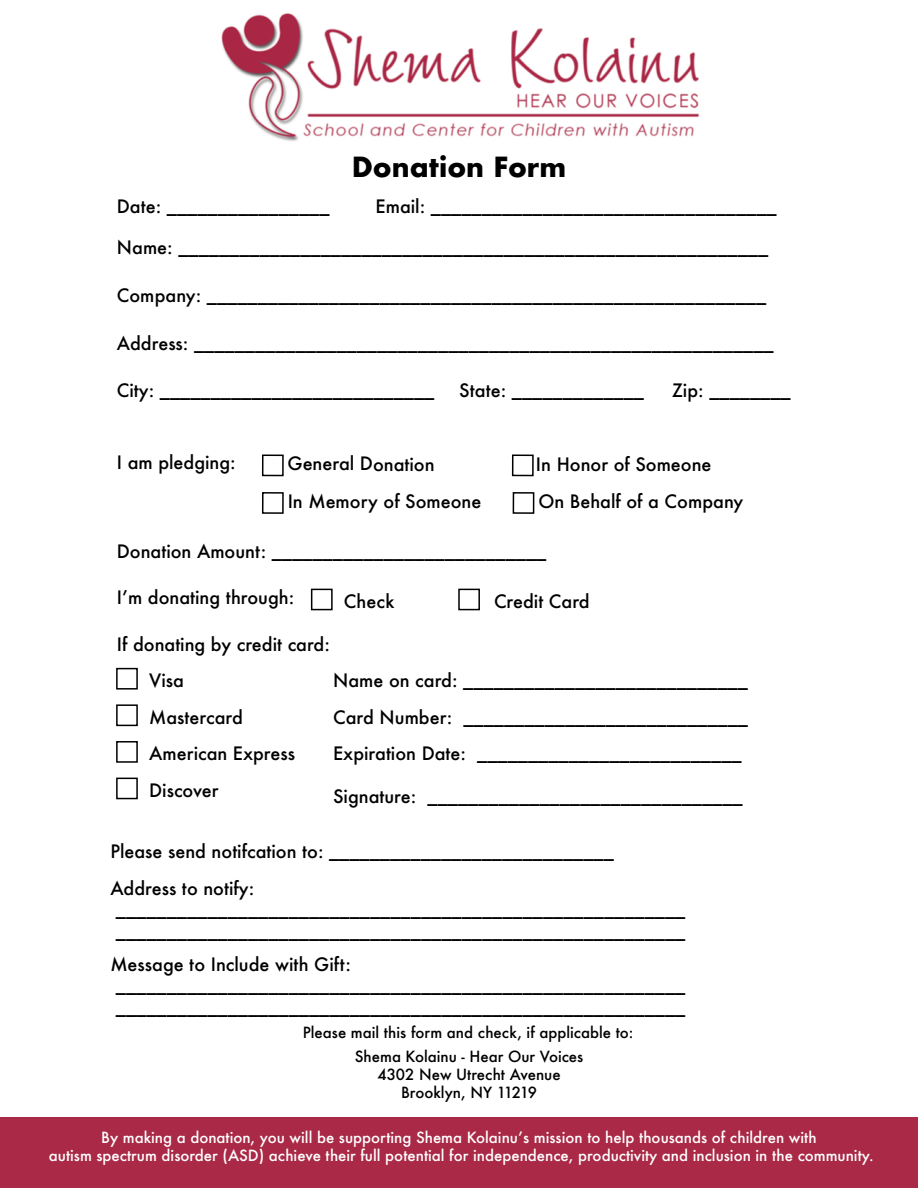
<style>
.page{position:relative;width:918px;height:1188px;background:#fff}
.page>*{position:absolute;margin:0;border:0;box-sizing:border-box;transform-origin:0 0}
.t1{font:700 27px "Futura";color:#000}
.t2{font:500 18px/36.6px "Futura";color:#000}
.t3{font:500 15px/18px "Futura";color:#fff;text-align:center}
.t4{font:500 15px/18px "Futura";color:#000;text-align:center}
</style>
<div class="page">
<img style="left:221px;top:13px;width:479px;height:128px">
<div style="left:311px;top:589px;width:22px;height:21px;border:2px solid #000"></div>
<div style="left:262px;top:455px;width:22px;height:21px;border:2px solid #000"></div>
<div style="left:512px;top:455px;width:22px;height:21px;border:2px solid #000"></div>
<div style="left:262px;top:492px;width:22px;height:22px;border:2px solid #000"></div>
<div style="left:513px;top:492px;width:21px;height:22px;border:2px solid #000"></div>
<div style="left:116px;top:668px;width:22px;height:22px;border:2px solid #000"></div>
<div style="left:116px;top:704px;width:22px;height:22px;border:2px solid #000"></div>
<div style="left:0;top:1117px;width:918px;height:71px;background:#a92946"></div>
<div style="left:116px;top:741px;width:22px;height:22px;border:2px solid #000"></div>
<div style="left:116px;top:778px;width:22px;height:21px;border:2px solid #000"></div>
<div style="left:458px;top:589px;width:22px;height:21px;border:2px solid #000"></div>
<p class="t2" style="left:117px;top:188px;width:214px">Date: ________________</p>
<h1 class="t1" style="left:352px;top:147px;width:216px">Donation Form</h1>
<p class="t2" style="left:376px;top:188px;width:403px">Email: __________________________________</p>
<p class="t2" style="left:117px;top:229px;width:653px">Name: __________________________________________________________</p>
<p class="t2" style="left:117px;top:277px;width:651px">Company: _______________________________________________________</p>
<p class="t2" style="left:117px;top:324px;width:658px">Address: _________________________________________________________</p>
<p class="t2" style="left:117px;top:372px;width:319px">City: ___________________________</p>
<p class="t2" style="left:459px;top:372px;width:187px">State: _____________</p>
<p class="t2" style="left:672px;top:372px;width:121px">Zip: ________</p>
<p class="t2" style="left:117px;top:444px;width:120px">I am pledging:</p>
<p class="t2" style="left:288px;top:445px;width:149px">General Donation</p>
<p class="t2" style="left:536px;top:445px;width:177px">In Honor of Someone</p>
<p class="t2" style="left:288px;top:482px;width:195px">In Memory of Someone</p>
<p class="t2" style="left:538px;top:482px;width:207px">On Behalf of a Company</p>
<p class="t2" style="left:117px;top:533px;width:431px">Donation Amount: ___________________________</p>
<p class="t2" style="left:117px;top:579px;width:179px">Iʼm donating through:</p>
<p class="t2" style="left:117px;top:625px;width:215px">If donating by credit card:</p>
<p class="t2" style="left:344px;top:583px;width:52px">Check</p>
<p class="t2" style="left:494px;top:583px;width:97px">Credit Card</p>
<p class="t2" style="left:149px;top:662px;width:36px">Visa</p>
<p class="t2" style="left:333px;top:662px;width:416px">Name on card: ____________________________</p>
<p class="t2" style="left:149px;top:699px;width:148px">Mastercard<br>American Express<br>Discover</p>
<p class="t2" style="left:333px;top:699px;width:417px">Card Number: ____________________________<br>Expiration Date: __________________________</p>
<p class="t2" style="left:333px;top:778px;width:411px">Signature: _______________________________</p>
<p class="t2" style="left:110px;top:833px;width:505px">Please send notifcation to: ____________________________<br>Address to notify:</p>
<p class="t2" style="left:116px;top:899px;width:571px;line-height:21.6px">________________________________________________________ ________________________________________________________</p>
<p class="t2" style="left:116px;top:953px;width:571px;line-height:21.6px;text-indent:-6px">Message to Include with Gift: ________________________________________________________ ________________________________________________________</p>
<p class="t4" style="left:303px;top:1023px;width:332px">Please mail this form and check, if applicable to:</p>
<p class="t4" style="left:355px;top:1047px;width:230px">Shema Kolainu - Hear Our Voices<br>4302 New Utrecht Avenue<br>Brooklyn, NY 11219</p>
<p class="t3" style="left:49px;top:1128px;width:826px">By making a donation, you will be supporting Shema Kolainuʼs mission to help thousands of children with<br>autism spectrum disorder (ASD) achieve their full potential for independence, productivity and inclusion in the community.</p>
</div>
